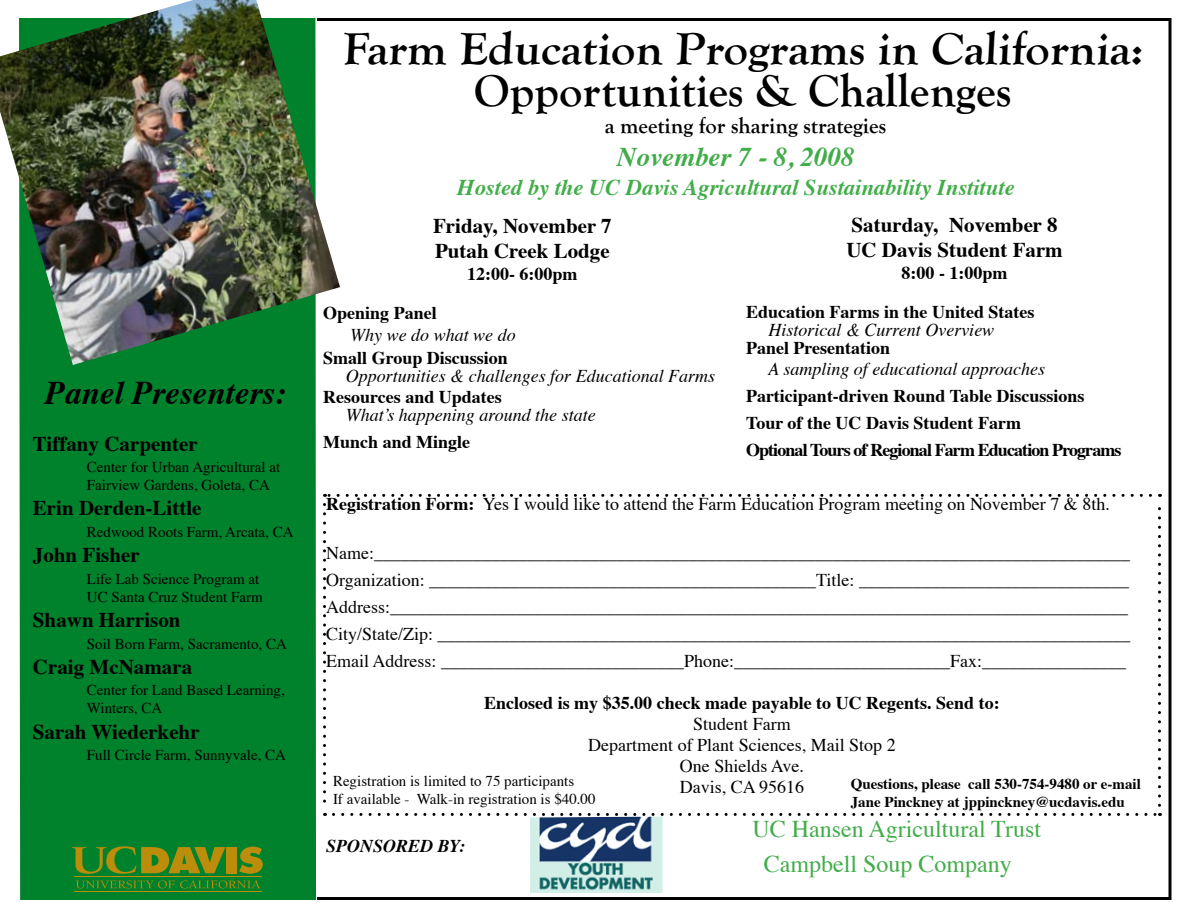
<style>
.page{position:relative;width:1188px;height:918px;background:#fff}
.page>*{position:absolute;margin:0;border:0;box-sizing:border-box;transform-origin:0 0}
.t1{font:700 46.5px/42px "Goudy Old Style T";color:#000;text-align:center;scale:1.05 1}
.t2{font:italic 700 33px "Times";color:#000}
.t3{font:italic 700 27px "Times";color:#41ad49}
.t4{font:24px/34.8px "Times";color:#41ad49}
.t5{font:italic 700 22.5px "Times";color:#41ad49}
.t6{font:700 22.5px "Goudy Old Style T";color:#000}
.t7{font:700 21px/25.2px "Times";color:#000}
.t8{font:18px/27px "Times";color:#000}
.t9{font:700 18px/27px "Times";color:#000}
.t10{font:italic 18px "Times";color:#000}
.t11{font:italic 700 18px "Times";color:#000}
.t12{font:15px/18px "Times";color:#000}
.t13{font:700 15px/18px "Times";color:#000}
.s1{font-weight:700}
</style>
<div class="page">
<div style="left:19px;top:365px;width:297px;height:535px;background:#00812c"></div>
<svg style="left:239px;top:847px;width:24px;height:27px"></svg>
<div style="left:226px;top:847px;width:11px;height:26px;background:#bb8d0a"></div>
<svg style="left:72px;top:846px;width:153px;height:28px;background:#5d861a"></svg>
<hr style="left:75px;top:891px;width:187px;height:1px;background:#bb8d0a">
<hr style="left:75px;top:877px;width:187px;height:1px;background:#bb8d0a">
<svg style="left:76px;top:880px;width:184px;height:8px"></svg>
<img style="left:0;top:0;width:340px;height:365px">
<svg style="left:323px;top:504px;width:3px;height:312px"></svg>
<svg style="left:334px;top:813px;width:827px;height:3px"></svg>
<svg style="left:1158px;top:494px;width:3px;height:311px"></svg>
<svg style="left:325px;top:494px;width:826px;height:3px"></svg>
<hr style="left:317px;top:18px;width:853px;height:3px;background:#000">
<hr style="left:317px;top:897px;width:853px;height:3px;background:#000">
<svg style="left:1168px;top:18px;width:4px;height:882px;background:#3f3f3f"></svg>
<img style="left:530px;top:817px;width:132px;height:76px">
<h2 class="t2" style="left:45px;top:362px;width:243px">Panel Presenters:</h2>
<p class="t7" style="left:33px;top:429px;width:166px">Tiffany Carpenter</p>
<p class="t12" style="left:87px;top:457px;width:195px">Center for Urban Agricultural at<br>Fairview Gardens, Goleta, CA</p>
<p class="t7" style="left:33px;top:494px;width:170px">Erin Derden-Little</p>
<p class="t12" style="left:87px;top:522px;width:208px">Redwood Roots Farm, Arcata, CA</p>
<p class="t7" style="left:33px;top:540px;width:108px">John Fisher</p>
<p class="t12" style="left:87px;top:569px;width:177px">Life Lab Science Program at<br>UC Santa Cruz Student Farm</p>
<p class="t7" style="left:33px;top:605px;width:149px">Shawn Harrison</p>
<p class="t12" style="left:87px;top:633px;width:201px">Soil Born Farm, Sacramento, CA</p>
<p class="t7" style="left:33px;top:652px;width:161px">Craig McNamara</p>
<p class="t12" style="left:87px;top:680px;width:199px">Center for Land Based Learning,<br>Winters, CA</p>
<p class="t7" style="left:33px;top:717px;width:168px">Sarah Wiederkehr</p>
<p class="t12" style="left:87px;top:745px;width:201px">Full Circle Farm, Sunnyvale, CA</p>
<h1 class="t1" style="left:342px;top:28px;width:767px">Farm Education Programs in California:<br>Opportunities &amp; Challenges</h1>
<p class="t6" style="left:605px;top:113px;width:283px">a meeting for sharing strategies</p>
<h3 class="t3" style="left:617px;top:132px;width:239px">November 7 - 8, 2008</h3>
<p class="t5" style="left:457px;top:166px;width:559px">Hosted by the UC Davis Agricultural Sustainability Institute</p>
<p class="t7" style="left:433px;top:211px;width:180px">Friday, November 7<br>Putah Creek Lodge</p>
<p class="t9" style="left:467px;top:258px;width:112px">12:00- 6:00pm</p>
<p class="t9" style="left:323px;top:297px;width:115px">Opening Panel</p>
<p class="t10" style="left:350px;top:319px;width:167px">Why we do what we do</p>
<p class="t9" style="left:323px;top:342px;width:186px">Small Group Discussion</p>
<p class="t10" style="left:346px;top:359px;width:371px">Opportunities &amp; challenges for Educational Farms</p>
<p class="t9" style="left:323px;top:381px;width:180px">Resources and Updates</p>
<p class="t10" style="left:346px;top:398px;width:252px">What’s happening around the state</p>
<p class="t9" style="left:323px;top:426px;width:149px">Munch and Mingle</p>
<p class="t7" style="left:846px;top:210px;width:218px">Saturday, November 8<br>UC Davis Student Farm</p>
<p class="t9" style="left:746px;top:251px;width:290px;line-height:39.6px;text-indent:156px">8:00 - 1:00pm<br>Education Farms in the United States</p>
<p class="t10" style="left:769px;top:314px;width:227px">Historical &amp; Current Overview</p>
<p class="t9" style="left:746px;top:333px;width:146px">Panel Presentation</p>
<p class="t10" style="left:768px;top:353px;width:278px">A sampling of educational approaches</p>
<p class="t9" style="left:746px;top:381px;width:377px">Participant-driven Round Table Discussions<br>Tour of the UC Davis Student Farm<br>Optional Tours of Regional Farm Education Programs</p>
<p class="t8" style="left:326px;top:489px;width:785px"><span class="s1">Registration Form:</span> Yes I would like to attend the Farm Education Program meeting on November 7 &amp; 8th.</p>
<p class="t8" style="left:326px;top:538px;width:806px">Name:____________________________________________________________________________________ Organization: ___________________________________________Title: ______________________________ Address:__________________________________________________________________________________ City/State/Zip: _____________________________________________________________________________ Email Address: ___________________________Phone:________________________Fax:________________</p>
<p class="t9" style="left:484px;top:687px;width:517px">Enclosed is my $35.00 check made payable to UC Regents. Send to:</p>
<p class="t8" style="left:588px;top:712px;width:309px;line-height:21px;text-align:center">Student Farm<br>Department of Plant Sciences, Mail Stop 2<br>One Shields Ave.<br>Davis, CA 95616</p>
<p class="t12" style="left:333px;top:771px;width:264px">Registration is limited to 75 participants<br>If available - Walk-in registration is $40.00</p>
<p class="t13" style="left:851px;top:773px;width:292px">Questions, please call 530-754-9480 or e-mail<br>Jane Pinckney at jppinckney@ucdavis.edu</p>
<p class="t11" style="left:326px;top:829px;width:140px">SPONSORED BY:</p>
<h3 class="t4" style="left:764px;top:809px;width:279px;text-indent:-11px">UC Hansen Agricultural Trust<br>Campbell Soup Company</h3>
</div>
